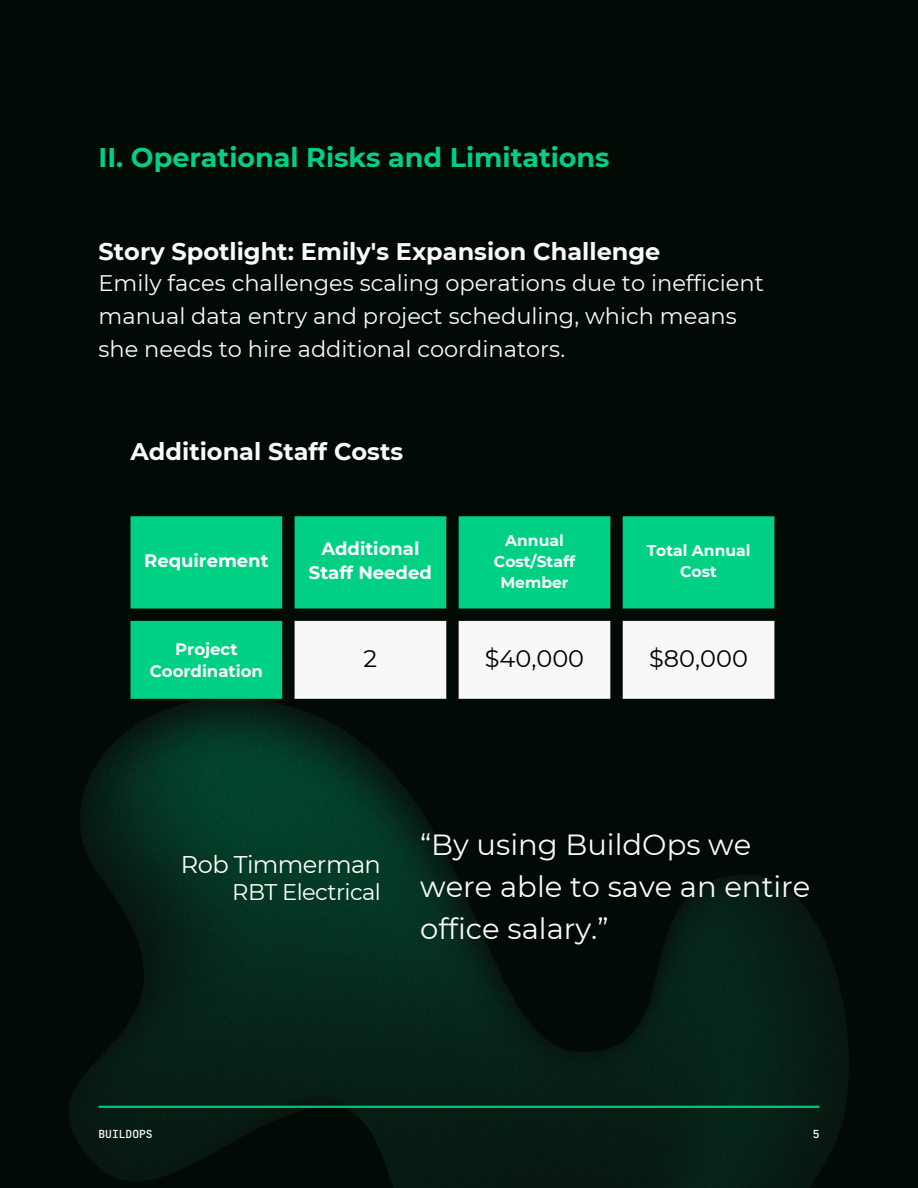
<style>
.page{position:relative;width:918px;height:1188px;background:#020a06}
.page>*{position:absolute;margin:0;border:0;box-sizing:border-box;transform-origin:0 0}
.t1{font:29.1px/41.7px "Montserrat";color:#fafafa}
.t2{font:700 27px "Montserrat";color:#00d084}
.t3{font:24.15px "Montserrat";letter-spacing:-.025em;color:#fff}
.t4{font:700 24px "Montserrat";color:#fafafa}
.t5{font:24px "Montserrat";color:#000}
.t6{font:22.5px/32.7px "Montserrat";color:#fafafa}
.t7{font:22.5px "Montserrat";letter-spacing:-.025em;color:#fff}
.t8{font:700 18px/24.8px "Montserrat";color:#fff;text-align:center}
.t9{font:700 16.5px/22.5px "Montserrat";color:#fff;text-align:center}
.t10{font:700 15.6px/21.3px "Montserrat";color:#fff;text-align:center}
.t11{font:500 11.25px "Jet Brains Mono";color:#fafafa}
</style>
<div class="page">
<img style="left:69px;top:699px;width:780px;height:489px">
<hr style="left:99px;top:1106px;width:720px;height:2px;background:#01ffa1">
<svg style="left:131px;top:516px;width:643px;height:183px;background:#00b170"></svg>
<div style="left:295px;top:621px;width:479px;height:78px;background:#f8f8f8"></div>
<h4 class="t2" style="left:99px;top:141px;width:513px">II. Operational Risks and Limitations</h4>
<p class="t4" style="left:99px;top:237px;width:563px">Story Spotlight: Emily's Expansion Challenge</p>
<p class="t6" style="left:99px;top:267px;width:667px">Emily faces challenges scaling operations due to inefficient manual data entry and project scheduling, which means she needs to hire additional coordinators.</p>
<p class="t4" style="left:131px;top:436px;width:274px">Additional Staff Costs</p>
<h1 class="t8" style="left:144px;top:548px;width:126px">Requirement</h1>
<h4 class="t8" style="left:309px;top:536px;width:124px">Additional<br>Staff Needed</h4>
<h3 class="t10" style="left:494px;top:529px;width:83px">Annual<br>Cost/Staff<br>Member</h3>
<p class="t10" style="left:647px;top:539px;width:105px">Total Annual<br>Cost</p>
<p class="t9" style="left:150px;top:637px;width:115px">Project<br>Coordination</p>
<p class="t5" style="left:364px;top:644px;width:15px">2</p>
<p class="t5" style="left:485px;top:644px;width:101px">$40,000</p>
<p class="t5" style="left:649px;top:644px;width:100px">$80,000</p>
<h2 class="t3" style="left:181px;top:850px;width:202px">Rob Timmerman</h2>
<h2 class="t7" style="left:232px;top:878px;width:150px">RBT Electrical</h2>
<p class="t1" style="left:420px;top:824px;width:392px">“By using BuildOps we were able to save an entire office salary.”</p>
<p class="t11" style="left:99px;top:1127px;width:56px">BUILDOPS</p>
<p class="t11" style="left:813px;top:1127px;width:8px">5</p>
</div>
